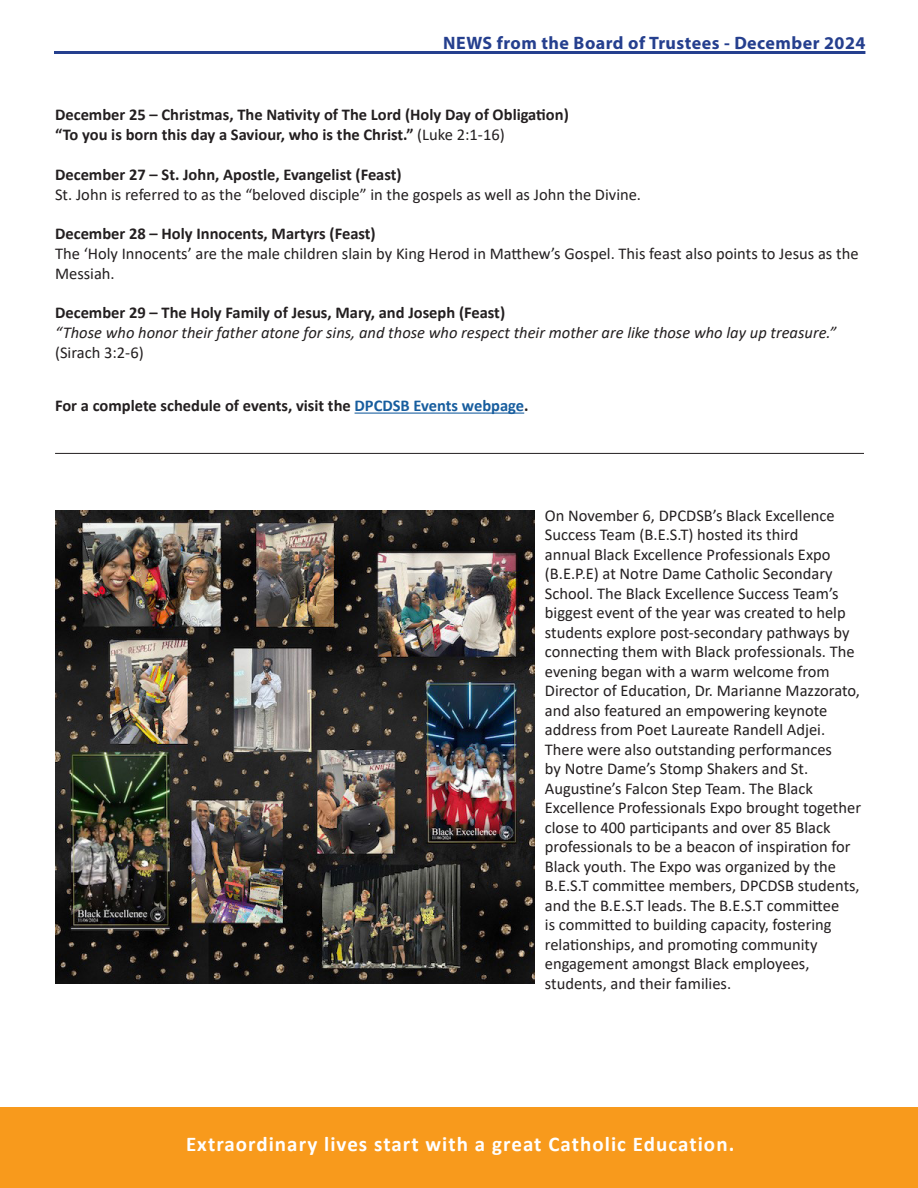
<style>
.page{position:relative;width:918px;height:1188px;background:#fff}
.page>*{position:absolute;margin:0;border:0;box-sizing:border-box;transform-origin:0 0}
.t1{font:700 21px "Calibri";letter-spacing:.05em;color:#fff}
.t2{font:700 18px "Myriad Pro";letter-spacing:.025em;color:#253f8e}
.t3{font:16.5px/19.5px "Calibri";color:#231f20}
.t4{font:700 16.5px "Calibri";color:#231f20}
.t5{font:italic 16.5px/19.8px "Calibri";color:#231f20}
.s1{font-weight:400}
.s2{font-style:normal}
.s3{color:#175d9e}
</style>
<div class="page">
<hr style="left:54px;top:51px;width:811px;height:3px;background:#253f8e">
<div style="left:0;top:1107px;width:918px;height:81px;background:#f89a1c"></div>
<hr style="left:355px;top:413px;width:169px;height:1px;background:#175d9e">
<hr style="left:55px;top:453px;width:809px;height:1px;background:#231f20">
<img style="left:55px;top:510px;width:479px;height:474px">
<p class="t2" style="left:443px;top:31px;width:424px">NEWS from the Board of Trustees - December 2024</p>
<p class="t4" style="left:55px;top:103px;width:515px">December 25 – Christmas, The Nativity of The Lord (Holy Day of Obligation)</p>
<p class="t4" style="left:55px;top:123px;width:451px">“To you is born this day a Saviour, who is the Christ.” <span class="s1">(Luke 2:1-16)</span></p>
<p class="t4" style="left:55px;top:163px;width:348px">December 27 – St. John, Apostle, Evangelist (Feast)</p>
<p class="t3" style="left:55px;top:184px;width:588px">St. John is referred to as the “beloved disciple” in the gospels as well as John the Divine.</p>
<p class="t4" style="left:55px;top:222px;width:322px">December 28 – Holy Innocents, Martyrs (Feast)</p>
<p class="t3" style="left:55px;top:243px;width:805px">The ‘Holy Innocents’ are the male children slain by King Herod in Matthew’s Gospel. This feast also points to Jesus as the<br>Messiah.</p>
<p class="t4" style="left:55px;top:301px;width:452px">December 29 – The Holy Family of Jesus, Mary, and Joseph (Feast)</p>
<p class="t5" style="left:55px;top:322px;width:783px">“Those who honor their father atone for sins, and those who respect their mother are like those who lay up treasure.” <span class="s2">(Sirach 3:2-6)</span></p>
<p class="t4" style="left:55px;top:394px;width:475px">For a complete schedule of events, visit the <span class="s3">DPCDSB Events webpage</span>.</p>
<p class="t3" style="left:545px;top:505px;width:318px">On November 6, DPCDSB’s Black Excellence Success Team (B.E.S.T) hosted its third<br>annual Black Excellence Professionals Expo (B.E.P.E) at Notre Dame Catholic Secondary School. The Black Excellence Success Team’s biggest event of the year was created to help students explore post-secondary pathways by connecting them with Black professionals. The evening began with a warm welcome from Director of Education, Dr. Marianne Mazzorato, and also featured an empowering keynote address from Poet Laureate Randell Adjei.<br>There were also outstanding performances<br>by Notre Dame’s Stomp Shakers and St.<br>Augustine’s Falcon Step Team. The Black Excellence Professionals Expo brought together close to 400 participants and over 85 Black professionals to be a beacon of inspiration for Black youth. The Expo was organized by the B.E.S.T committee members, DPCDSB students, and the B.E.S.T leads. The B.E.S.T committee<br>is committed to building capacity, fostering relationships, and promoting community engagement amongst Black employees, students, and their families.</p>
<p class="t1" style="left:186px;top:1130px;width:550px">Extraordinary lives start with a great Catholic Education.</p>
</div>
